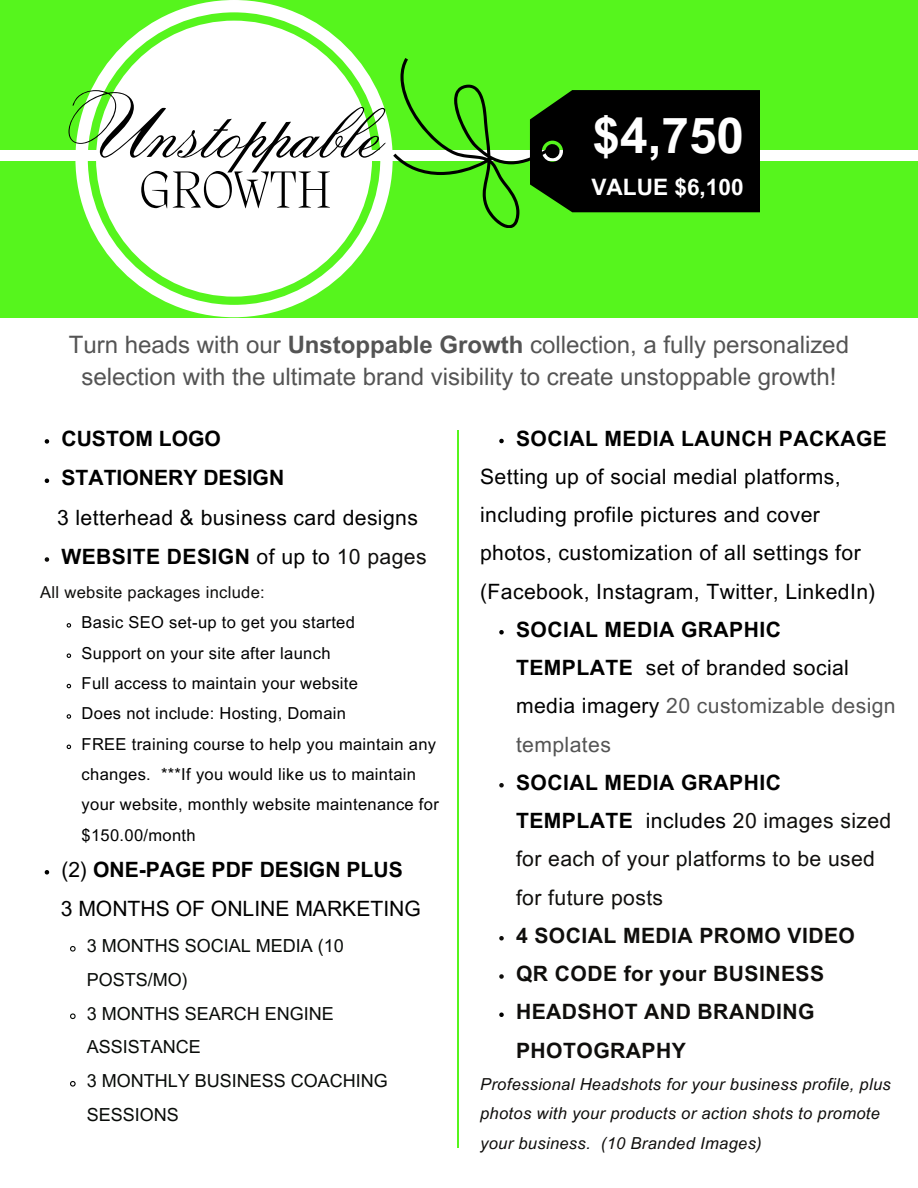
<style>
.page{position:relative;width:918px;height:1188px;background:#fff}
.page>*{position:absolute;margin:0;border:0;box-sizing:border-box;transform-origin:0 0}
.t1{font:82.5px "Citadel Script Pro";color:#000}
.t2{font:200 53.55px "Migra";color:#000}
.t3{font:700 49.5px "Arial MT Pro";color:#fff}
.t4{font:24px/32.7px "Arial MT Pro";color:#545454;text-align:center}
.t5{font:700 22.65px "Arial MT Pro";color:#fff}
.t6{font:21.15px/38.2px "Arial MT Pro";letter-spacing:.02em;color:#000}
.t7{font:21.15px/38.2px "Arial MT Pro";letter-spacing:.02em;color:#0f0e0c}
.t8{font:700 21.15px/38.2px "Arial MT Pro";letter-spacing:.02em;color:#0f0e0c}
.t9{font:700 21.15px "Arial MT Pro";color:#000}
.t10{font:700 21.15px "Arial MT Pro";letter-spacing:.02em;color:#000}
.t11{font:21.15px "Arial MT Pro";color:#000}
.t12{font:18px/33.8px "Arial MT Pro";color:#090c09}
.t13{font:16.5px/30.3px "Arial MT Pro";letter-spacing:.02em;color:#000}
.t14{font:italic 16.5px/29.2px "Arial MT Pro";letter-spacing:.02em;color:#0f0e0c}
.t15{font:16.5px "Arial MT Pro";letter-spacing:.02em;color:#0f0e0c}
.s1{font-weight:700}
.s2{font-weight:400}
.s3{font-weight:400;color:#0f0e0c}
.s4{color:#545454}
.s5{font-weight:700;color:#000}
.s6{color:#000}
</style>
<div class="page">
<div style="left:0;top:0;width:918px;height:318px;background:#56f51d"></div>
<div style="left:0;top:150px;width:918px;height:10px;background:#fff"></div>
<svg style="left:75px;top:0;width:318px;height:317px"></svg>
<div style="left:96px;top:21px;width:276px;height:276px;background:#fff;border-radius:50%"></div>
<hr style="left:458px;top:430px;width:1px;height:717px;background:#56f51d">
<svg style="left:393px;top:58px;width:367px;height:170px"></svg>
<svg style="left:45px;top:439px;width:4px;height:5px"></svg>
<svg style="left:45px;top:479px;width:4px;height:4px"></svg>
<svg style="left:45px;top:557px;width:4px;height:5px"></svg>
<svg style="left:66px;top:623px;width:6px;height:5px"></svg>
<svg style="left:66px;top:653px;width:6px;height:5px"></svg>
<svg style="left:66px;top:683px;width:6px;height:6px"></svg>
<svg style="left:66px;top:714px;width:6px;height:5px"></svg>
<svg style="left:66px;top:744px;width:6px;height:6px"></svg>
<svg style="left:45px;top:870px;width:4px;height:5px"></svg>
<svg style="left:70px;top:946px;width:6px;height:6px"></svg>
<svg style="left:70px;top:1013px;width:6px;height:7px"></svg>
<svg style="left:70px;top:1081px;width:6px;height:6px"></svg>
<svg style="left:499px;top:439px;width:5px;height:4px"></svg>
<svg style="left:499px;top:630px;width:5px;height:5px"></svg>
<svg style="left:499px;top:783px;width:5px;height:5px"></svg>
<svg style="left:499px;top:936px;width:5px;height:5px"></svg>
<svg style="left:499px;top:974px;width:5px;height:5px"></svg>
<svg style="left:499px;top:1013px;width:5px;height:4px"></svg>
<p class="t1" style="left:69px;top:89px;width:318px">Unstoppable</p>
<p class="t2" style="left:139px;top:164px;width:194px">GROWTH</p>
<p class="t5" style="left:591px;top:178px;width:154px">VALUE $6,100</p>
<p class="t3" style="left:593px;top:117px;width:153px">$4,750</p>
<p class="t4" style="left:69px;top:331px;width:782px">Turn heads with our <span class="s1">Unstoppable Growth</span> collection, a fully personalized selection with the ultimate brand visibility to create unstoppable growth!</p>
<h3 class="t9" style="left:61px;top:431px;width:161px">CUSTOM LOGO</h3>
<h1 class="t9" style="left:61px;top:470px;width:224px">STATIONERY DESIGN</h1>
<h4 class="t6" style="left:57px;top:501px;width:362px">3 letterhead &amp; business card designs</h4>
<h2 class="t10" style="left:61px;top:549px;width:367px">WEBSITE DESIGN <span class="s2">of up to</span> <span class="s3">10 pages</span></h2>
<h5 class="t15" style="left:40px;top:586px;width:226px">All website packages include:</h5>
<p class="t13" style="left:82px;top:609px;width:275px">Basic SEO set-up to get you started</p>
<p class="t13" style="left:82px;top:640px;width:250px">Support on your site after launch</p>
<p class="t13" style="left:82px;top:670px;width:278px">Full access to maintain your website</p>
<p class="t13" style="left:82px;top:700px;width:266px">Does not include: Hosting, Domain</p>
<p class="t13" style="left:82px;top:731px;width:359px">FREE training course to help you maintain any changes. ***If you would like us to maintain your website, monthly website maintenance for $150.00/month</p>
<p class="t9" style="left:61px;top:861px;width:343px"><span class="s2">(2)</span> ONE-PAGE PDF DESIGN PLUS</p>
<p class="t11" style="left:61px;top:901px;width:362px">3 MONTHS OF ONLINE MARKETING</p>
<p class="t12" style="left:87px;top:931px;width:259px">3 MONTHS SOCIAL MEDIA (10<br>POSTS/MO)</p>
<p class="t12" style="left:87px;top:999px;width:249px">3 MONTHS SEARCH ENGINE<br>ASSISTANCE</p>
<p class="t12" style="left:87px;top:1066px;width:303px">3 MONTHLY BUSINESS COACHING<br>SESSIONS</p>
<p class="t10" style="left:516px;top:430px;width:373px">SOCIAL MEDIA LAUNCH PACKAGE</p>
<p class="t6" style="left:480px;top:460px;width:362px">Setting up of social medial platforms,</p>
<p class="t6" style="left:480px;top:498px;width:341px">including profile pictures and cover</p>
<p class="t6" style="left:480px;top:536px;width:397px">photos, customization of all settings for (Facebook, Instagram, Twitter, LinkedIn)</p>
<p class="t6" style="left:516px;top:613px;width:381px"><span class="s1">SOCIAL MEDIA GRAPHIC<br>TEMPLATE</span> set of branded social media imagery <span class="s4">20 customizable design templates</span></p>
<p class="t7" style="left:516px;top:766px;width:377px"><span class="s5">SOCIAL MEDIA GRAPHIC<br>TEMPLATE</span> <span class="s6">includes</span> 20 images sized for each of your platforms to be used for future posts</p>
<p class="t8" style="left:516px;top:919px;width:341px">4 SOCIAL MEDIA PROMO VIDEO</p>
<p class="t8" style="left:516px;top:957px;width:310px">QR CODE for your BUSINESS</p>
<p class="t8" style="left:516px;top:995px;width:300px">HEADSHOT AND BRANDING<br>PHOTOGRAPHY</p>
<p class="t14" style="left:480px;top:1072px;width:412px">Professional Headshots for your business profile, plus photos with your products or action shots to promote your business. (10 Branded Images)</p>
</div>
